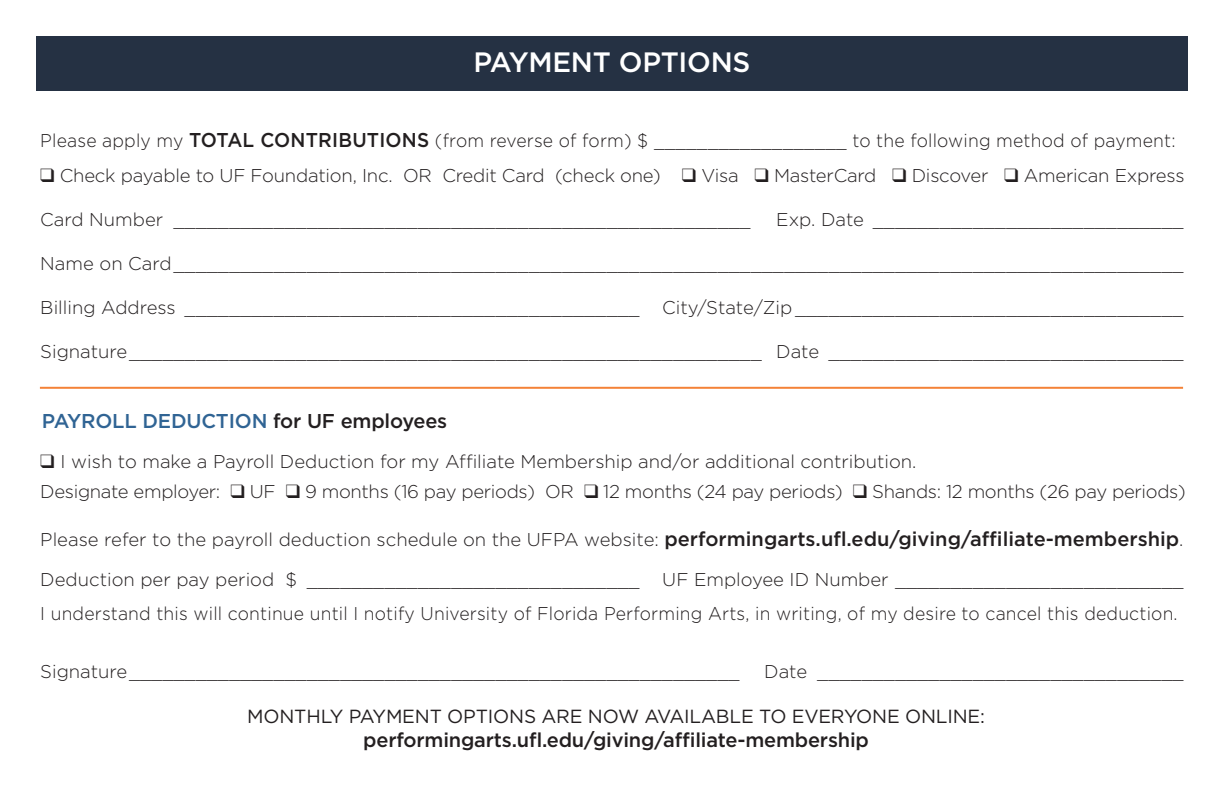
<style>
.page{position:relative;width:1224px;height:792px;background:#fff}
.page>*{position:absolute;margin:0;border:0;box-sizing:border-box;transform-origin:0 0}
.t1{font:500 28px "Gotham";letter-spacing:-.01em;color:#fff}
.t2{font:500 20px "Gotham";letter-spacing:-.01em;color:#231f20}
.t3{font:500 20px "Gotham";letter-spacing:-.01em;color:#306494}
.t4{font:19px "Gotham";letter-spacing:-.01em;color:#231f20}
.rules_name_16_C{font:300 18.4px "Gotham HTF";color:#231f20}
.levels_2016{font:300 18.4px "Gotham HTF";letter-spacing:-.01em;color:#231f20}
.rules_name_16_C-2{font:300 18.4px "Gotham HTF";color:#231f20;scale:.95 1}
.body__95{font:300 18.4px "Gotham HTF";letter-spacing:.01em;color:#231f20;scale:.95 1}
.s1{font-family:"Gotham";font-weight:500;font-size:20px}
.s2{color:#231f20}
</style>
<div class="page">
<div style="left:36px;top:36px;width:1152px;height:55px;background:#253143"></div>
<hr style="left:40px;top:387px;width:1143px;height:2px;background:#f48237">
<p class="t1" style="left:473px;top:43px;width:279px">PAYMENT OPTIONS</p>
<p class="body__95" style="left:40px;top:131px;width:1197px">Please apply my <span class="s1">TOTAL CONTRIBUTIONS</span> (from reverse of form) $ __________________ to the following method of payment:</p>
<p class="levels_2016" style="left:40px;top:165px;width:1146px">❑ Check payable to UF Foundation, Inc. OR Credit Card (check one) ❑ Visa ❑ MasterCard ❑ Discover ❑ American Express</p>
<p class="rules_name_16_C" style="left:40px;top:209px;width:712px">Card Number ____________________________________________________</p>
<p class="rules_name_16_C" style="left:776px;top:209px;width:409px">Exp. Date ____________________________</p>
<p class="rules_name_16_C" style="left:40px;top:253px;width:1145px">Name on Card___________________________________________________________________________________________</p>
<p class="rules_name_16_C" style="left:40px;top:297px;width:1145px">Billing Address _________________________________________ City/State/Zip___________________________________</p>
<p class="rules_name_16_C" style="left:40px;top:341px;width:1145px">Signature_________________________________________________________ Date ________________________________</p>
<p class="t3" style="left:42px;top:408px;width:407px">PAYROLL DEDUCTION <span class="s2">for UF employees</span></p>
<p class="levels_2016" style="left:40px;top:451px;width:878px">❑ I wish to make a Payroll Deduction for my Affiliate Membership and/or additional contribution.</p>
<p class="levels_2016" style="left:40px;top:481px;width:1147px">Designate employer: ❑ UF ❑ 9 months (16 pay periods) OR ❑ 12 months (24 pay periods) ❑ Shands: 12 months (26 pay periods)</p>
<p class="levels_2016" style="left:40px;top:529px;width:1145px">Please refer to the payroll deduction schedule on the UFPA website: <span class="s1">performingarts.ufl.edu/giving/affiliate-membership</span>.</p>
<p class="rules_name_16_C" style="left:40px;top:569px;width:1145px">Deduction per pay period $ ______________________________ UF Employee ID Number __________________________</p>
<p class="rules_name_16_C-2" style="left:40px;top:603px;width:1199px">I understand this will continue until I notify University of Florida Performing Arts, in writing, of my desire to cancel this deduction.</p>
<p class="rules_name_16_C" style="left:40px;top:661px;width:701px">Signature_______________________________________________________</p>
<p class="rules_name_16_C" style="left:764px;top:661px;width:421px">Date _________________________________</p>
<p class="t4" style="left:247px;top:704px;width:739px">MONTHLY PAYMENT OPTIONS ARE NOW AVAILABLE TO EVERYONE ONLINE:</p>
<p class="t2" style="left:363px;top:727px;width:507px">performingarts.ufl.edu/giving/affiliate-membership</p>
</div>
